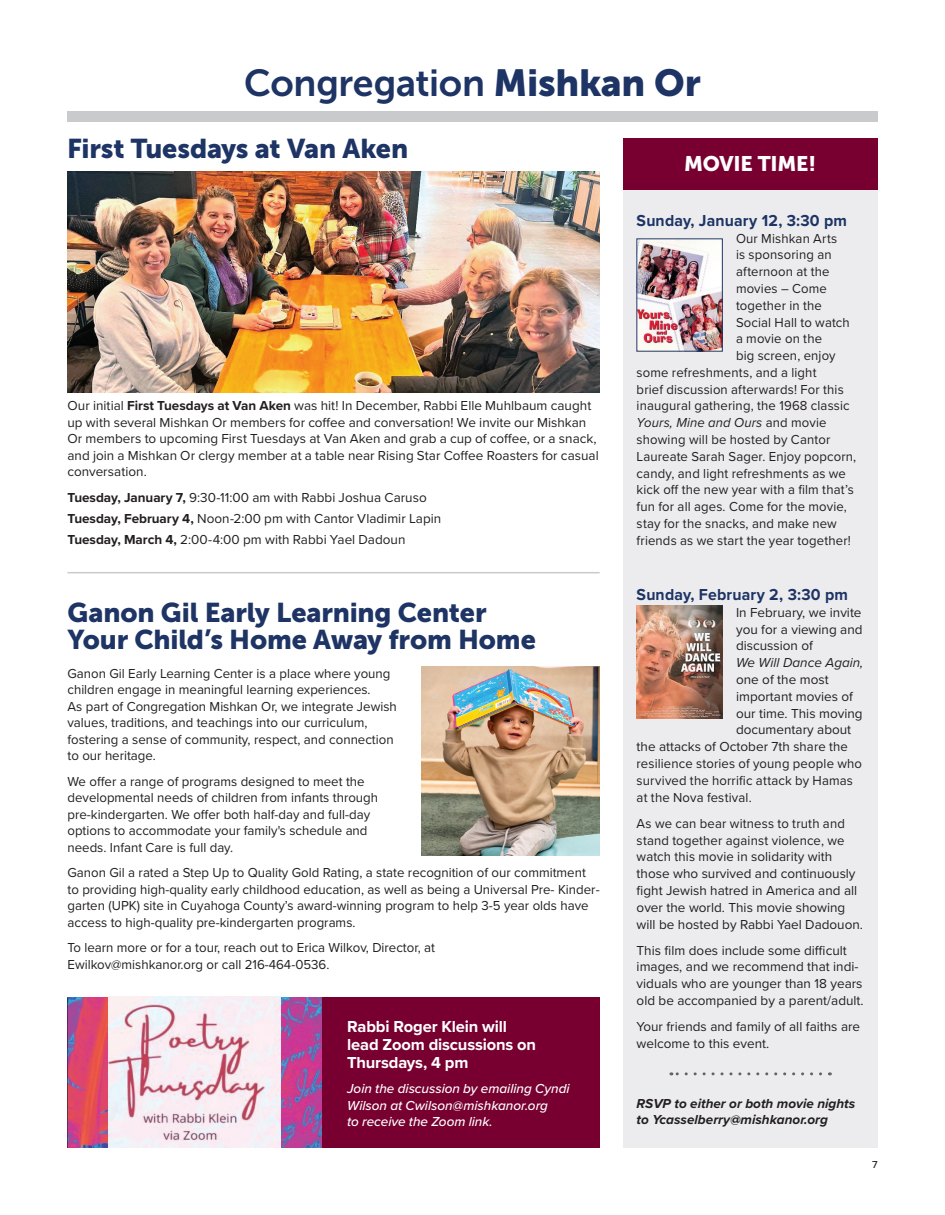
<style>
.page{position:relative;width:945px;height:1215px;background:#fff}
.page>*{position:absolute;margin:0;border:0;box-sizing:border-box;transform-origin:0 0}
.t1{font:37.5px "Museo Sans 700";letter-spacing:-.01em;color:#1d3465}
.t2{font:27px/27px "Museo Sans 900";letter-spacing:-.005em;color:#1d3465}
.t3{font:21px "Museo Sans 900";letter-spacing:-.01em;color:#fff}
.t4{font:700 16.5px/18px "Proxima Nova";letter-spacing:-.01em;color:#fff}
.t5{font:700 16.5px "Proxima Nova";letter-spacing:.01em;color:#1d3465;scale:.96 1}
.t6{font:13.5px/16.5px "Proxima Nova";color:#231f20}
.t7{font:italic 500 13.5px/16.5px "Proxima Nova";color:#fff}
.t8{font:italic 700 13.5px/16.8px "Proxima Nova";color:#231f20}
.t9{font:italic 13.5px "Proxima Nova";color:#231f20}
.t10{font:500 10.5px "Proxima Nova";color:#231f20}
.s1{font-family:"Museo Sans 900"}
.s2{font-weight:700}
.s3{font-style:normal}
</style>
<div class="page">
<div style="left:67px;top:111px;width:811px;height:11px;background:#c9cacc"></div>
<hr style="left:68px;top:572px;width:532px;height:1px;background:#c9cacc">
<img style="left:67px;top:172px;width:532px;height:221px">
<div style="left:623px;top:138px;width:255px;height:1010px;background:#ececee"></div>
<div style="left:623px;top:138px;width:255px;height:52px;background:#780031"></div>
<img style="left:637px;top:606px;width:86px;height:112px">
<img style="left:639px;top:241px;width:82px;height:108px">
<div style="left:637px;top:239px;width:86px;height:112px;border:1px solid #1d3465"></div>
<svg style="left:671px;top:1072px;width:150px;height:3px"></svg>
<img style="left:421px;top:667px;width:179px;height:189px">
<img style="left:67px;top:997px;width:255px;height:151px">
<img style="left:108px;top:997px;width:173px;height:150px">
<div style="left:322px;top:997px;width:278px;height:151px;background:#780031"></div>
<h1 class="t1" style="left:244px;top:62px;width:458px">Congregation <span class="s1">Mishkan Or</span></h1>
<h2 class="t2" style="left:67px;top:135px;width:343px">First Tuesdays at Van Aken</h2>
<h3 class="t3" style="left:684px;top:151px;width:133px">MOVIE TIME!</h3>
<p class="t6" style="left:68px;top:397px;width:533px">Our initial <span class="s2">First Tuesdays at Van Aken</span> was hit! In December, Rabbi Elle Muhlbaum caught up with several Mishkan Or members for coffee and conversation! We invite our Mishkan Or members to upcoming First Tuesdays at Van Aken and grab a cup of coffee, or a snack, and join a Mishkan Or clergy member at a table near Rising Star Coffee Roasters for casual conversation.</p>
<p class="t6" style="left:68px;top:486px;width:375px;line-height:21px"><span class="s2">Tuesday, January 7,</span> 9:30-11:00 am with Rabbi Joshua Caruso<br><span class="s2">Tuesday, February 4,</span> Noon-2:00 pm with Cantor Vladimir Lapin<br><span class="s2">Tuesday, March 4,</span> 2:00-4:00 pm with Rabbi Yael Dadoun</p>
<h2 class="t2" style="left:68px;top:599px;width:470px">Ganon Gil Early Learning Center<br>Your Child’s Home Away from Home</h2>
<p class="t6" style="left:68px;top:665px;width:331px">Ganon Gil Early Learning Center is a place where young children engage in meaningful learning experiences.<br>As part of Congregation Mishkan Or, we integrate Jewish values, traditions, and teachings into our curriculum, fostering a sense of community, respect, and connection to our heritage.</p>
<p class="t6" style="left:68px;top:773px;width:312px">We offer a range of programs designed to meet the developmental needs of children from infants through pre-kindergarten. We offer both half-day and full-day options to accommodate your family's schedule and needs. Infant Care is full day.</p>
<p class="t6" style="left:68px;top:864px;width:534px">Ganon Gil a rated a Step Up to Quality Gold Rating, a state recognition of our commitment to providing high-quality early childhood education, as well as being a Universal Pre- Kinder&shy;garten (UPK) site in Cuyahoga County’s award-winning program to help 3-5 year olds have access to high-quality pre-kindergarten programs.</p>
<p class="t6" style="left:68px;top:939px;width:369px">To learn more or for a tour, reach out to Erica Wilkov, Director, at<br>Ewilkov@mishkanor.org or call 216-464-0536.</p>
<p class="t4" style="left:347px;top:1017px;width:190px">Rabbi Roger Klein will lead Zoom discussions on<br>Thursdays, 4 pm</p>
<p class="t7" style="left:347px;top:1080px;width:224px">Join the discussion by emailing Cyndi<br>Wilson at Cwilson@mishkanor.org<br>to receive the Zoom link.</p>
<p class="t5" style="left:637px;top:208px;width:221px">Sunday, January 12, 3:30 pm</p>
<p class="t6" style="left:736px;top:229px;width:103px">Our Mishkan Arts</p>
<p class="t6" style="left:736px;top:246px;width:97px">is sponsoring an</p>
<p class="t6" style="left:736px;top:263px;width:95px">afternoon at the</p>
<p class="t6" style="left:736px;top:280px;width:92px">movies – Come</p>
<p class="t6" style="left:736px;top:296px;width:87px">together in the</p>
<p class="t6" style="left:736px;top:313px;width:115px">Social Hall to watch</p>
<p class="t6" style="left:736px;top:330px;width:88px">a movie on the</p>
<p class="t6" style="left:736px;top:347px;width:101px">big screen, enjoy</p>
<p class="t6" style="left:637px;top:364px;width:181px">some refreshments, and a light</p>
<p class="t6" style="left:637px;top:380px;width:209px">brief discussion afterwards! For this</p>
<p class="t6" style="left:637px;top:397px;width:215px">inaugural gathering, the 1968 classic</p>
<p class="t9" style="left:637px;top:413px;width:191px">Yours, Mine and Ours <span class="s3">and movie</span></p>
<p class="t6" style="left:637px;top:431px;width:195px">showing will be hosted by Cantor</p>
<p class="t6" style="left:637px;top:448px;width:221px">Laureate Sarah Sager. Enjoy popcorn,</p>
<p class="t6" style="left:637px;top:464px;width:211px">candy, and light refreshments as we</p>
<p class="t6" style="left:637px;top:481px;width:219px">kick off the new year with a film that’s</p>
<p class="t6" style="left:637px;top:498px;width:212px">fun for all ages. Come for the movie,</p>
<p class="t6" style="left:637px;top:515px;width:202px">stay for the snacks, and make new</p>
<p class="t6" style="left:637px;top:532px;width:216px">friends as we start the year together!</p>
<p class="t5" style="left:637px;top:582px;width:222px">Sunday, February 2, 3:30 pm</p>
<p class="t6" style="left:736px;top:603px;width:128px;text-align:justify">In February, we invite you for a viewing and discussion of</p>
<p class="t9" style="left:736px;top:653px;width:129px">We Will Dance Again,</p>
<p class="t6" style="left:736px;top:671px;width:94px">one of the most</p>
<p class="t6" style="left:736px;top:687px;width:119px">important movies of</p>
<p class="t6" style="left:736px;top:704px;width:128px">our time. This moving</p>
<p class="t6" style="left:736px;top:721px;width:117px">documentary about</p>
<p class="t6" style="left:637px;top:738px;width:213px">the attacks of October 7th share the</p>
<p class="t6" style="left:637px;top:755px;width:227px">resilience stories of young people who</p>
<p class="t6" style="left:637px;top:771px;width:218px">survived the horrific attack by Hamas</p>
<p class="t6" style="left:637px;top:788px;width:117px">at the Nova festival.</p>
<p class="t6" style="left:637px;top:814px;width:228px">As we can bear witness to truth and stand together against violence, we watch this movie in solidarity with those who survived and continuously fight Jewish hatred in America and all over the world. This movie showing will be hosted by Rabbi Yael Dadouon.</p>
<p class="t6" style="left:637px;top:941px;width:229px">This film does include some difficult images, and we recommend that indi&shy;viduals who are younger than 18 years old be accompanied by a parent/adult.</p>
<p class="t6" style="left:637px;top:1018px;width:225px">Your friends and family of all faiths are welcome to this event.</p>
<p class="t8" style="left:637px;top:1094px;width:220px">RSVP to either or both movie nights to Ycasselberry@mishkanor.org</p>
<p class="t10" style="left:872px;top:1156px;width:7px">7</p>
</div>
